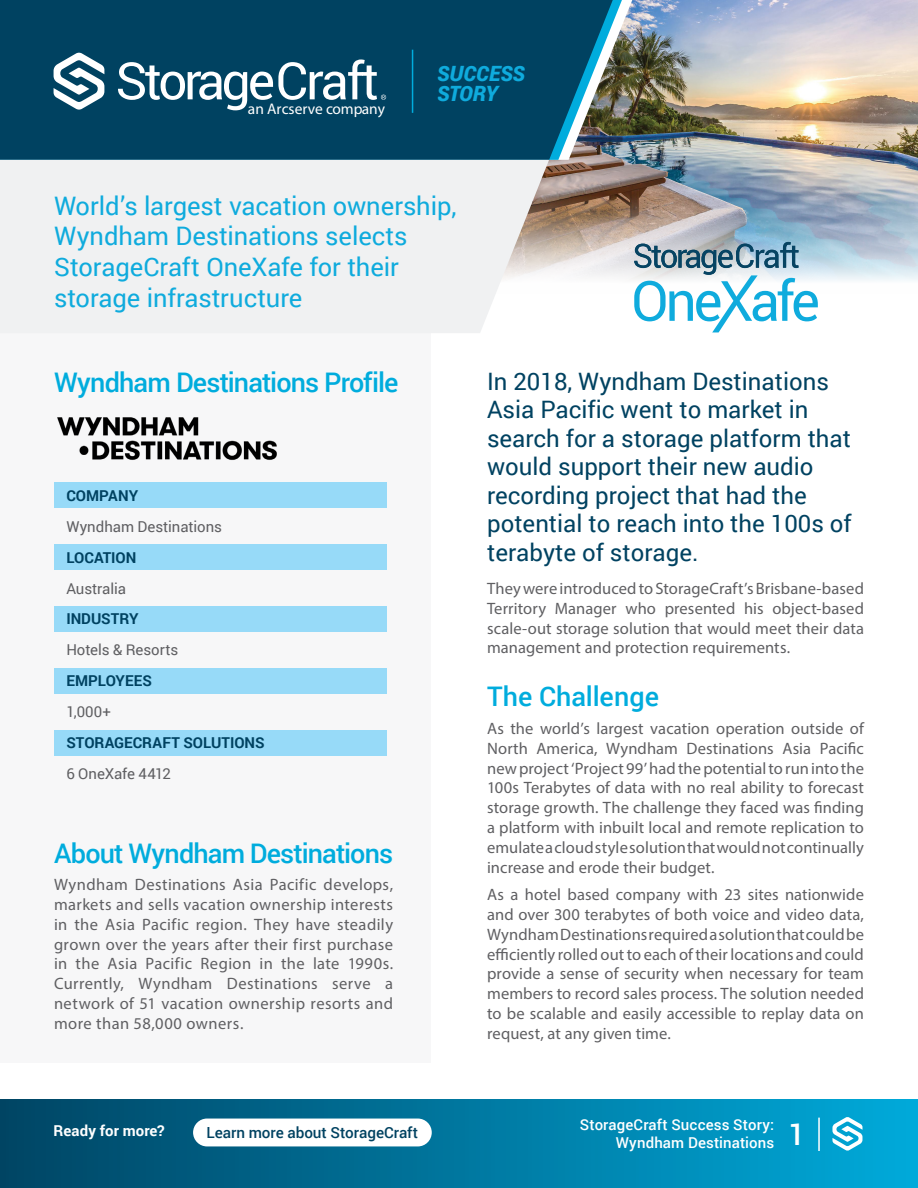
<style>
.page{position:relative;width:918px;height:1188px;background:#fff}
.page>*{position:absolute;margin:0;border:0;box-sizing:border-box;transform-origin:0 0}
.Body_Text{font:500 30px "Roboto";color:#fff}
.Body_Text-2{font:500 27px "Roboto";letter-spacing:-.03em;color:#00acdd}
.Body_Text-3{font:500 27px "Roboto";color:#00acdd}
.t1{font:25.5px/30.6px "Roboto";letter-spacing:-.005em;color:#0fabdd}
.Body_Text-4{font:24px/28.5px "Roboto";color:#004261}
.t2{font:italic 900 21px "Roboto";letter-spacing:.005em;color:#0fabdd}
.Body_Text-5{font:16.5px/19.8px "Myriad Pro";letter-spacing:.01em;color:#5f5f62;text-align:justify}
.t3{font:15.45px "Myriad Pro";color:#fff}
.Body_Text-6{font:500 15.3px "Roboto";color:#004261}
.Body_Text-7{font:15px "Roboto";letter-spacing:-.005em;color:#5f5f62}
.Body_Text-8{font:700 15px "Roboto";color:#004261}
.Body_Text-9{font:500 15px "Roboto";letter-spacing:.01em;color:#fff}
.Body_Text-10{font:700 15px "Roboto";letter-spacing:.005em;color:#fff}
</style>
<div class="page">
<div style="left:0;top:1100px;width:918px;height:88px;background:linear-gradient(to right,#044665,#00aada)"></div>
<img style="left:549px;top:0;width:369px;height:281px">
<div style="left:0;top:315px;width:431px;height:748px;background:#f7f7f8"></div>
<div style="left:54px;top:482px;width:333px;height:25px;background:#97daf8"></div>
<div style="left:54px;top:544px;width:333px;height:25px;background:#97daf8"></div>
<div style="left:54px;top:606px;width:333px;height:25px;background:#97daf8"></div>
<div style="left:54px;top:668px;width:333px;height:25px;background:#97daf8"></div>
<div style="left:54px;top:730px;width:333px;height:25px;background:#97daf8"></div>
<svg style="left:0;top:0;width:613px;height:160px;background:#074765"></svg>
<svg style="left:832px;top:1117px;width:30px;height:34px"></svg>
<hr style="left:412px;top:50px;width:1px;height:63px;background:#00acdd">
<div style="left:193px;top:1119px;width:239px;height:27px;background:#fff;border-radius:14px"></div>
<hr style="left:818px;top:1118px;width:2px;height:33px;background:#fff">
<div style="left:0;top:160px;width:549px;height:173px;background:#f0f1f2"></div>
<img style="left:57px;top:417px;width:220px;height:43px">
<svg style="left:54px;top:52px;width:50px;height:58px"></svg>
<svg style="left:118px;top:59px;width:268px;height:51px"></svg>
<svg style="left:634px;top:242px;width:184px;height:90px"></svg>
<p class="t3" style="left:248px;top:100px;width:139px">an Arcserve company</p>
<p class="t2" style="left:437px;top:59px;width:89px">SUCCESS</p>
<p class="t2" style="left:437px;top:79px;width:62px">STORY</p>
<p class="t1" style="left:54px;top:189px;width:404px">World’s largest vacation ownership,<br>Wyndham Destinations selects<br>StorageCraft OneXafe for their storage infrastructure</p>
<p class="Body_Text-2" style="left:54px;top:363px;width:346px">Wyndham Destinations Profile</p>
<p class="Body_Text-8" style="left:66px;top:485px;width:73px">COMPANY</p>
<p class="Body_Text-7" style="left:66px;top:516px;width:157px">Wyndham Destinations</p>
<p class="Body_Text-8" style="left:66px;top:547px;width:72px">LOCATION</p>
<p class="Body_Text-7" style="left:66px;top:578px;width:61px">Australia</p>
<p class="Body_Text-8" style="left:66px;top:609px;width:74px">INDUSTRY</p>
<p class="Body_Text-7" style="left:66px;top:639px;width:113px">Hotels &amp; Resorts</p>
<p class="Body_Text-8" style="left:66px;top:670px;width:87px">EMPLOYEES</p>
<p class="Body_Text-7" style="left:66px;top:701px;width:46px">1,000+</p>
<p class="Body_Text-8" style="left:66px;top:732px;width:200px">STORAGECRAFT SOLUTIONS</p>
<p class="Body_Text-7" style="left:66px;top:763px;width:106px">6 OneXafe 4412</p>
<p class="Body_Text-2" style="left:54px;top:834px;width:341px">About Wyndham Destinations</p>
<p class="Body_Text-5" style="left:54px;top:874px;width:341px">Wyndham Destinations Asia Pacific develops, markets and sells vacation ownership interests in the Asia Pacific region. They have steadily grown over the years after their first purchase in the Asia Pacific Region in the late 1990s.<br>Currently, Wyndham Destinations serve a network of 51 vacation ownership resorts and more than 58,000 owners.</p>
<p class="Body_Text-10" style="left:54px;top:1120px;width:113px">Ready for more?</p>
<p class="Body_Text-6" style="left:207px;top:1121px;width:213px">Learn more about StorageCraft</p>
<p class="Body_Text-4" style="left:487px;top:366px;width:366px">In 2018, Wyndham Destinations<br>Asia Pacific went to market in search for a storage platform that would support their new audio recording project that had the potential to reach into the 100s of terabyte of storage.</p>
<p class="Body_Text-5" style="left:487px;top:578px;width:378px">They were introduced to StorageCraft’s Brisbane-based Territory Manager who presented his object-based scale-out storage solution that would meet their data management and protection requirements.</p>
<p class="Body_Text-3" style="left:487px;top:678px;width:173px">The Challenge</p>
<p class="Body_Text-5" style="left:487px;top:718px;width:378px">As the world’s largest vacation operation outside of North America, Wyndham Destinations Asia Pacific new project ‘Project 99’ had the potential to run into the 100s Terabytes of data with no real ability to forecast storage growth. The challenge they faced was finding a platform with inbuilt local and remote replication to emulate a cloud style solution that would not continually increase and erode their budget.</p>
<p class="Body_Text-5" style="left:487px;top:885px;width:378px">As a hotel based company with 23 sites nationwide and over 300 terabytes of both voice and video data, Wyndham Destinations required a solution that could be efficiently rolled out to each of their locations and could provide a sense of security when necessary for team members to record sales process. The solution needed to be scalable and easily accessible to replay data on request, at any given time.</p>
<p class="Body_Text-9" style="left:580px;top:1114px;width:196px">StorageCraft Success Story:</p>
<p class="Body_Text-9" style="left:616px;top:1132px;width:160px">Wyndham Destinations</p>
<p class="Body_Text" style="left:788px;top:1113px;width:19px">1</p>
</div>
